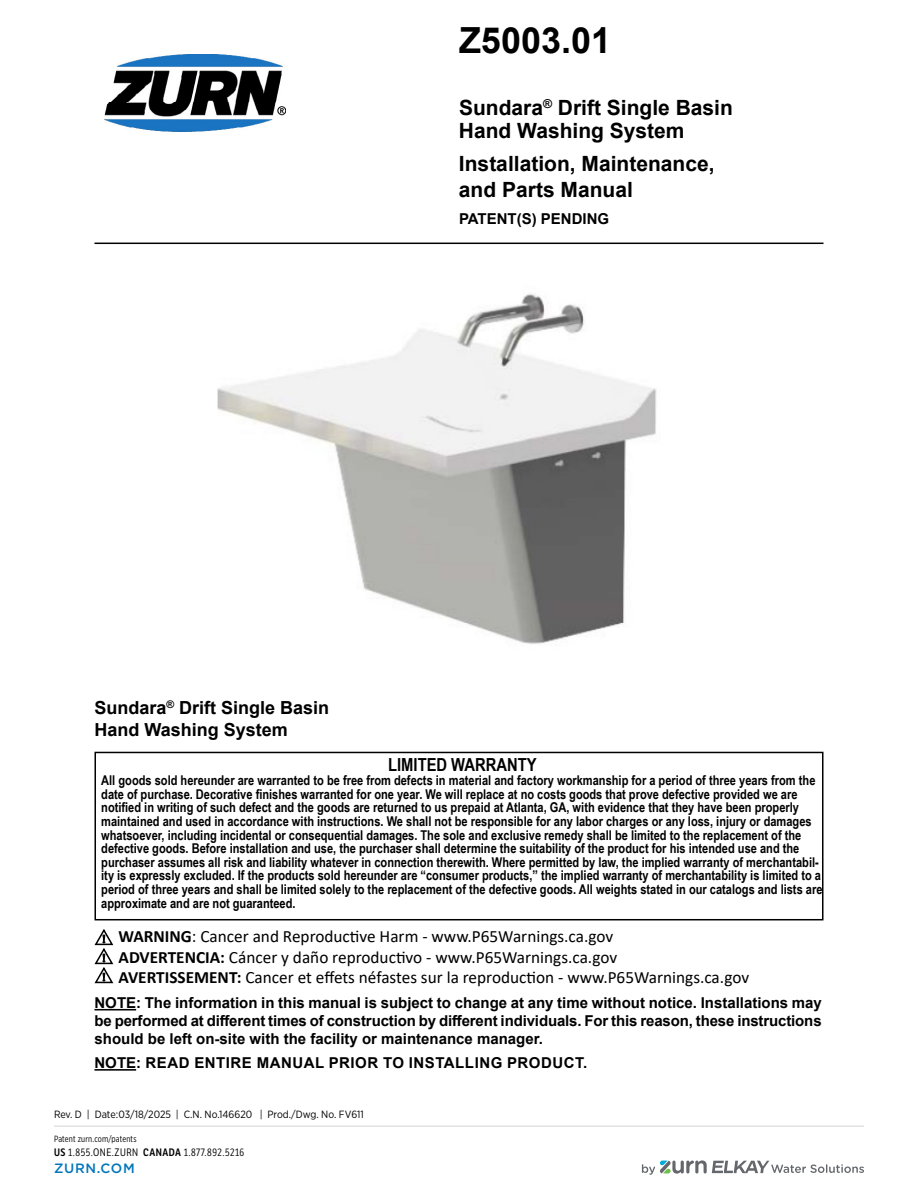
<style>
.page{position:relative;width:918px;height:1188px;background:#fff}
.page>*{position:absolute;margin:0;border:0;box-sizing:border-box;transform-origin:0 0}
.t1{font:700 36px "Arial";color:#000}
.t2{font:700 21px/22.5px "Arial";color:#000}
.t3{font:700 18px/21.6px "Arial";color:#000}
.t4{font:700 18px "Arial Narrow";color:#000}
.t5{font:17.25px/20.7px "Calibri";color:#000}
.t6{font:700 15px/18px "Arial";color:#000;text-align:justify}
.t7{font:700 15px "Arial";letter-spacing:.035em;color:#000}
.t8{font:700 13.5px/13.6px "Arial Narrow";color:#000}
.t9{font:500 13.5px "Gotham";letter-spacing:.05em;color:#0076bb}
.t10{font:10.5px "Gotham Narrow";color:#000}
.t11{font:10.5px "LFT Etica Condensed";letter-spacing:.05em;color:#000}
.t12{font:9px "Gotham X Narrow";letter-spacing:.02em;color:#000}
.s1{font-weight:700}
.s2{font-weight:600}
</style>
<div class="page">
<svg style="left:642px;top:1160px;width:222px;height:15px"></svg>
<hr style="left:54px;top:1126px;width:810px;height:1px;background:#d1d3d4">
<hr style="left:94px;top:243px;width:730px;height:1px;background:#000">
<img style="left:105px;top:55px;width:180px;height:77px">
<div style="left:94px;top:752px;width:730px;height:168px;border:2px solid #000"></div>
<img style="left:217px;top:293px;width:440px;height:351px">
<hr style="left:94px;top:1069px;width:42px;height:2px;background:#000">
<hr style="left:94px;top:1009px;width:42px;height:1px;background:#000">
<svg style="left:94px;top:929px;width:20px;height:55px"></svg>
<h1 class="t1" style="left:459px;top:15px;width:154px">Z5003.01</h1>
<h2 class="t2" style="left:459px;top:97px;width:275px">Sundara<sup>®</sup> Drift Single Basin<br>Hand Washing System</h2>
<h2 class="t2" style="left:459px;top:151px;width:257px;line-height:25.7px">Installation, Maintenance, and Parts Manual</h2>
<p class="t6" style="left:459px;top:210px;width:152px">PATENT(S) PENDING</p>
<h3 class="t3" style="left:94px;top:697px;width:236px">Sundara<sup>®</sup> Drift Single Basin<br>Hand Washing System</h3>
<h3 class="t4" style="left:388px;top:751px;width:150px">LIMITED WARRANTY</h3>
<p class="t8" style="left:101px;top:773px;width:723px">All goods sold hereunder are warranted to be free from defects in material and factory workmanship for a period of three years from the date of purchase. Decorative finishes warranted for one year. We will replace at no costs goods that prove defective provided we are notified in writing of such defect and the goods are returned to us prepaid at Atlanta, GA, with evidence that they have been properly maintained and used in accordance with instructions. We shall not be responsible for any labor charges or any loss, injury or damages whatsoever, including incidental or consequential damages. The sole and exclusive remedy shall be limited to the replacement of the defective goods. Before installation and use, the purchaser shall determine the suitability of the product for his intended use and the purchaser assumes all risk and liability whatever in connection therewith. Where permitted by law, the implied warranty of merchantabil&shy;ity is expressly excluded. If the products sold hereunder are “consumer products,” the implied warranty of merchantability is limited to a period of three years and shall be limited solely to the replacement of the defective goods. All weights stated in our catalogs and lists are approximate and are not guaranteed.</p>
<p class="t5" style="left:119px;top:925px;width:632px"><span class="s1">WARNING</span>: Cancer and Reproductive Harm - www.P65Warnings.ca.gov<br><span class="s1">ADVERTENCIA:</span> Cáncer y daño reproductivo - www.P65Warnings.ca.gov<br><span class="s1">AVERTISSEMENT:</span> Cancer et effets néfastes sur la reproduction - www.P65Warnings.ca.gov</p>
<p class="t6" style="left:94px;top:994px;width:729px">NOTE: The information in this manual is subject to change at any time without notice. Installations may be performed at different times of construction by different individuals. For this reason, these instructions should be left on-site with the facility or maintenance manager.</p>
<p class="t7" style="left:94px;top:1052px;width:494px">NOTE: READ ENTIRE MANUAL PRIOR TO INSTALLING PRODUCT.</p>
<p class="t10" style="left:54px;top:1107px;width:311px">Rev. D | Date:03/18/2025 | C.N. No.146620 | Prod./Dwg. No. FV611</p>
<p class="t12" style="left:54px;top:1133px;width:84px">Patent zurn.com/patents</p>
<p class="t11" style="left:54px;top:1147px;width:192px"><span class="s2">US</span> 1.855.ONE.ZURN <span class="s2">CANADA</span> 1.877.892.5216</p>
<p class="t9" style="left:54px;top:1159px;width:82px">ZURN.COM</p>
</div>
